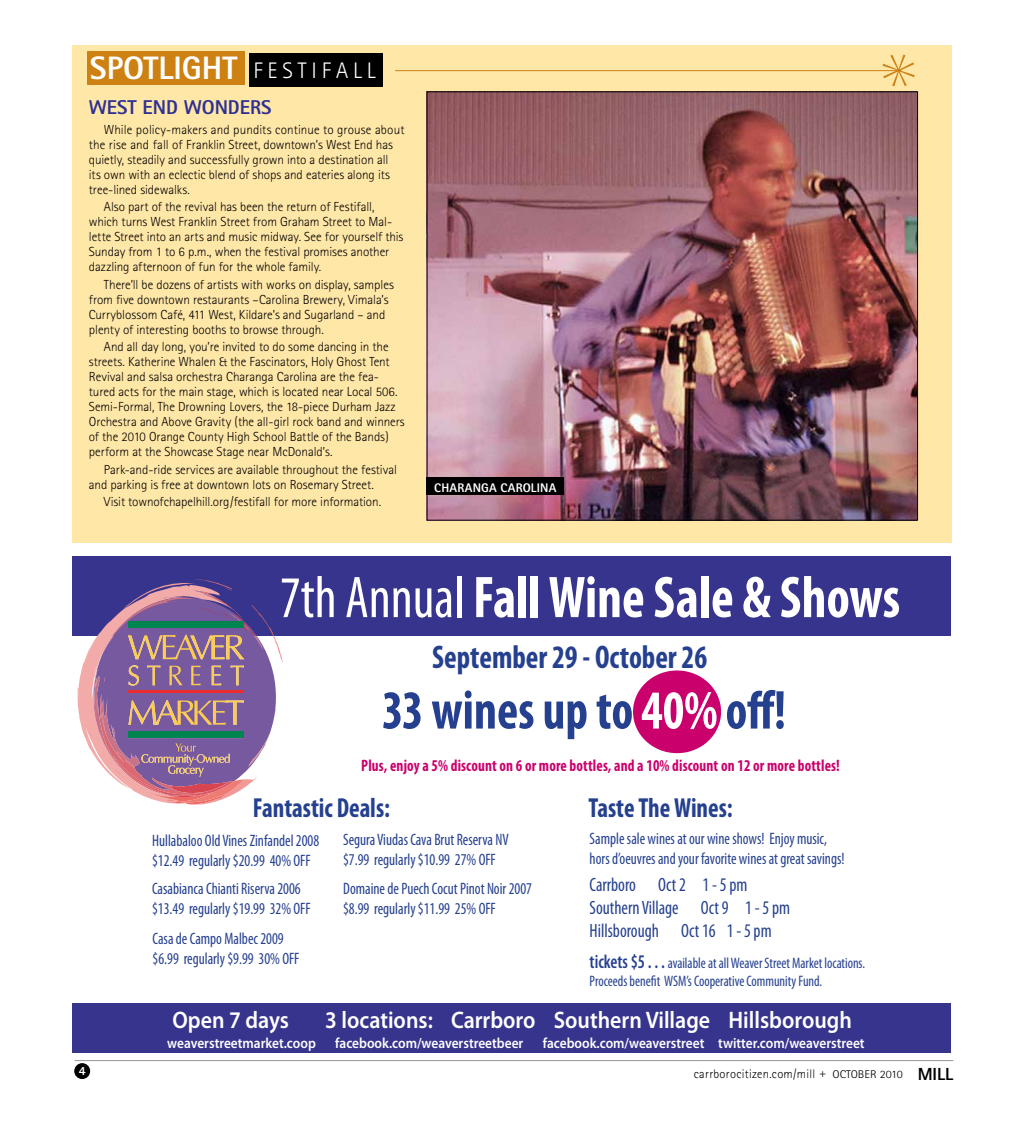
<style>
.page{position:relative;width:1024px;height:1125px;background:#fff}
.page>*{position:absolute;margin:0;border:0;box-sizing:border-box;transform-origin:0 0}
.t1{font:700 condensed 59.38px "Myriad Pro";color:#fff;scale:.91 1}
.t2{font:700 condensed 55.25px "Myriad Pro";color:#25408f;scale:.91 1}
.t3{font:700 condensed 32.88px "Myriad Pro";color:#25408f;scale:.91 1}
.t4{font:800 32.5px "Rotis Sans Serif";color:#fff}
.t5{font:700 condensed 27.62px "Myriad Pro";color:#25408f;scale:.91 1}
.t6{font:600 24px "Myriad Pro";color:#fff;scale:.91 1}
.t7{font:800 20px "Rotis Sans Serif";letter-spacing:-.005em;color:#2e3092}
.t8{font:condensed 19.38px/23.2px "Myriad Pro";color:#25408f;scale:.91 1}
.t9{font:condensed 16.62px/19.9px "Myriad Pro";color:#25408f;scale:.91 1}
.t10{font:700 condensed 16.62px "Myriad Pro";letter-spacing:.01em;color:#ca006c;scale:.91 1}
.t11{font:condensed 15.25px/18.2px "Myriad Pro";color:#25408f;scale:.91 1}
.t12{font:600 14.62px "Myriad Pro";color:#fff;scale:.91 1}
.t13{font:300 13.12px/15px "Rotis Sans Serif";letter-spacing:-.005em;color:#000}
.t14{font:300 12.5px "Rotis Sans Serif";letter-spacing:.02em;color:#000}
.t15{font:800 12.5px "Rotis Sans Serif";letter-spacing:.02em;color:#fff}
.s1{font-weight:300;font-size:22.5px}
.s2{font-weight:400}
.s3{color:#fff}
.s4{font-weight:600;font-size:19.38px}
.s5{font-size:11.25px}
.s6{font-weight:800;font-size:17.5px}
</style>
<div class="page">
<hr style="left:74px;top:1060px;width:879px;height:1px;background:#939598">
<div style="left:74px;top:1063px;width:16px;height:16px;background:#000;border-radius:50%"></div>
<div style="left:72px;top:45px;width:880px;height:498px;background:#ffe7a8"></div>
<div style="left:249px;top:53px;width:133px;height:33px;background:#000"></div>
<div style="left:87px;top:51px;width:158px;height:34px;background:#cd8113"></div>
<hr style="left:395px;top:70px;width:506px;height:1px;background:#cd8113">
<img style="left:429px;top:93px;width:487px;height:425px">
<div style="left:73px;top:556px;width:878px;height:79px;background:#37348d"></div>
<div style="left:73px;top:1003px;width:878px;height:50px;background:#37348d"></div>
<svg style="left:78px;top:579px;width:205px;height:225px"></svg>
<div style="left:633px;top:670px;width:88px;height:83px;background:#ca006c;border-radius:50%"></div>
<div style="left:427px;top:477px;width:137px;height:18px;background:#000"></div>
<svg style="left:876px;top:70px;width:43px;height:23px"></svg>
<h3 class="t4" style="left:90px;top:47px;width:246px">SPOTLIGHT <span class="s1">festifall</span></h3>
<h3 class="t7" style="left:89px;top:94px;width:184px">WEST END WONDERS</h3>
<p class="t13" style="left:89px;top:122px;width:317px;text-indent:15px">While policy-makers and pundits continue to grouse about the rise and fall of Franklin Street, downtown’s West End has quietly, steadily and successfully grown into a destination all<br>its own with an eclectic blend of shops and eateries along its tree-lined sidewalks.</p>
<p class="t13" style="left:89px;top:200px;width:316px;text-indent:15px">Also part of the revival has been the return of Festifall, which turns West Franklin Street from Graham Street to Mal&shy;lette Street into an arts and music midway. See for yourself this Sunday from 1 to 6 p.m., when the festival promises another dazzling afternoon of fun for the whole family.</p>
<p class="t13" style="left:89px;top:277px;width:306px;text-indent:15px">There’ll be dozens of artists with works on display, samples from five downtown restaurants –Carolina Brewery, Vimala’s Curryblossom Café, 411 West, Kildare’s and Sugarland – and plenty of interesting booths to browse through.</p>
<p class="t13" style="left:89px;top:340px;width:317px;text-indent:15px">And all day long, you’re invited to do some dancing in the streets. Katherine Whalen &amp; the Fascinators, Holy Ghost Tent Revival and salsa orchestra Charanga Carolina are the fea&shy;tured acts for the main stage, which is located near Local 506.<br>Semi-Formal, The Drowning Lovers, the 18-piece Durham Jazz Orchestra and Above Gravity (the all-girl rock band and winners of the 2010 Orange County High School Battle of the Bands) perform at the Showcase Stage near McDonald’s.</p>
<p class="t13" style="left:89px;top:462px;width:310px;text-indent:15px">Park-and-ride services are available throughout the festival and parking is free at downtown lots on Rosemary Street.</p>
<p class="t13" style="left:104px;top:495px;width:279px">Visit townofchapelhill.org/festifall for more information.</p>
<p class="t15" style="left:434px;top:479px;width:124px">CHARANGA CARO LINA</p>
<h1 class="t1" style="left:280px;top:565px;width:683px"><span class="s2">7th Annual</span> Fall Wine Sale &amp; Shows</h1>
<h3 class="t3" style="left:432px;top:639px;width:304px">September 29 - October 26</h3>
<h2 class="t2" style="left:382px;top:680px;width:445px">33 wines up to <span class="s3">40%</span> off!</h2>
<p class="t10" style="left:361px;top:757px;width:527px">Plus, enjoy a 5% discount on 6 or more bottles, and a 10% discount on 12 or more bottles!</p>
<h3 class="t5" style="left:253px;top:792px;width:152px">Fantastic Deals:</h3>
<h3 class="t5" style="left:588px;top:792px;width:160px">Taste The Wines:</h3>
<p class="t9" style="left:152px;top:831px;width:185px">Hullabaloo Old Vines Zinfandel 2008 $12.49 regularly $20.99 40% OFF</p>
<p class="t9" style="left:152px;top:879px;width:176px">Casabianca Chianti Riserva 2006 $13.49 regularly $19.99 32% OFF</p>
<p class="t9" style="left:153px;top:929px;width:163px">Casa de Campo Malbec 2009 $6.99 regularly $9.99 30% OFF</p>
<p class="t9" style="left:343px;top:830px;width:184px">Segura Viudas Cava Brut Reserva NV $7.99 regularly $10.99 27% OFF</p>
<p class="t9" style="left:343px;top:879px;width:209px">Domaine de Puech Cocut Pinot Noir 2007 $8.99 regularly $11.99 25% OFF</p>
<p class="t9" style="left:590px;top:829px;width:282px">Sample sale wines at our wine shows! Enjoy music, hors d’oeuvres and your favorite wines at great savings!</p>
<h3 class="t8" style="left:590px;top:873px;width:222px">Carrboro Oct 2 1 - 5 pm<br>Southern Village Oct 9 1 - 5 pm<br>Hillsborough Oct 16 1 - 5 pm</h3>
<p class="t11" style="left:590px;top:954px;width:304px"><span class="s4">tickets $5 . . .</span> available at all Weaver Street Market locations.<br>Proceeds benefit WSM’s Cooperative Community Fund.</p>
<p class="t15" style="left:79px;top:1063px;width:8px">4</p>
<h3 class="t6" style="left:172px;top:1007px;width:129px">Open 7 days</h3>
<h3 class="t6" style="left:325px;top:1007px;width:580px">3 locations: Carrboro Southern Village Hillsborough</h3>
<p class="t12" style="left:167px;top:1035px;width:165px">weaverstreetmarket.coop</p>
<p class="t12" style="left:335px;top:1035px;width:208px">facebook.com/weaverstreetbeer</p>
<p class="t12" style="left:543px;top:1035px;width:355px">facebook.com/weaverstreet twitter.com/weaverstreet</p>
<p class="t14" style="left:694px;top:1067px;width:261px">carrborocitizen.com/mill + <span class="s5">october 2010</span> <span class="s6">MILL</span></p>
</div>
